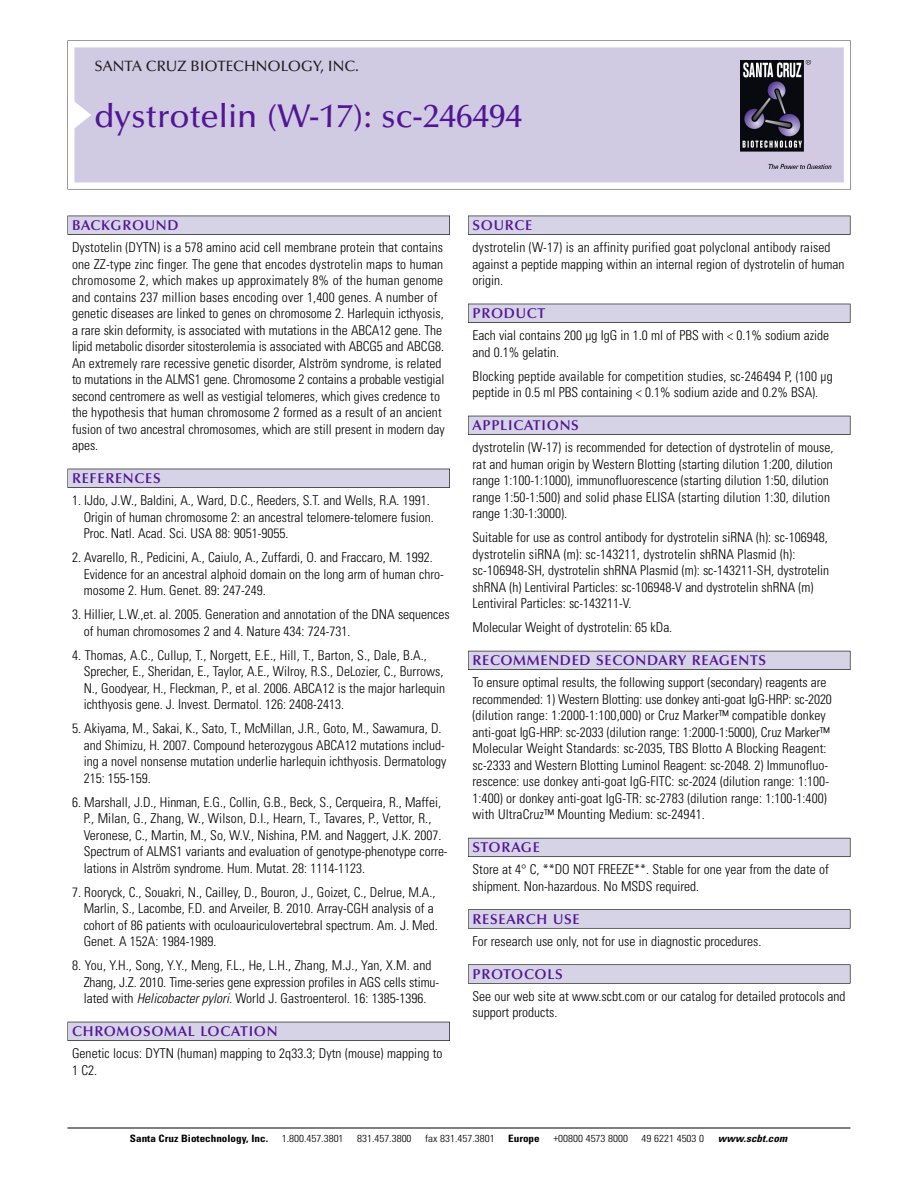
<style>
.page{position:relative;width:918px;height:1188px;background:#fff}
.page>*{position:absolute;margin:0;border:0;box-sizing:border-box;transform-origin:0 0}
.t1{font:500 33px "Optima";color:#511695}
.t2{font:500 15px "Optima";color:#231f20}
.t3{font:600 14.25px "Optima";letter-spacing:.05em;color:#511695}
.t4{font:300 condensed 13.5px/16.5px "Univers";color:#000}
.t5{font:300 condensed 10.2px "Univers";color:#000;scale:1.1 1}
.t6{font:700 condensed 10.2px "Univers";color:#000;scale:1.1 1}
.t7{font:italic 700 condensed 10.2px "Univers";letter-spacing:.005em;color:#000;scale:1.1 1}
.s1{font-style:italic}
</style>
<div class="page">
<svg style="left:68px;top:40px;width:783px;height:149px"></svg>
<div style="left:74px;top:47px;width:770px;height:135px;background:#d1cae3"></div>
<img style="left:741px;top:60px;width:90px;height:108px">
<div style="left:68px;top:216px;width:382px;height:19px;background:#525155"></div>
<div style="left:68px;top:216px;width:381px;height:18px;background:#d7d3e7"></div>
<div style="left:68px;top:469px;width:382px;height:19px;background:#515055"></div>
<div style="left:68px;top:469px;width:381px;height:18px;background:#d7d3e7"></div>
<div style="left:68px;top:1022px;width:382px;height:19px;background:#525158"></div>
<div style="left:68px;top:1022px;width:381px;height:18px;background:#d7d3e7"></div>
<div style="left:468px;top:216px;width:382px;height:19px;background:#525155"></div>
<div style="left:468px;top:216px;width:382px;height:18px;background:#d7d3e7"></div>
<div style="left:468px;top:304px;width:382px;height:19px;background:#515055"></div>
<div style="left:468px;top:304px;width:382px;height:18px;background:#d7d3e7"></div>
<div style="left:468px;top:416px;width:382px;height:19px;background:#525158"></div>
<div style="left:468px;top:416px;width:382px;height:18px;background:#d7d3e7"></div>
<div style="left:468px;top:651px;width:382px;height:19px;background:#54535a"></div>
<div style="left:468px;top:651px;width:382px;height:18px;background:#d7d3e7"></div>
<div style="left:468px;top:838px;width:382px;height:19px;background:#5b5a62"></div>
<div style="left:468px;top:838px;width:382px;height:18px;background:#d7d3e7"></div>
<div style="left:468px;top:909px;width:382px;height:20px;background:#666667"></div>
<div style="left:468px;top:910px;width:382px;height:18px;background:#d7d3e7"></div>
<div style="left:468px;top:964px;width:382px;height:20px;background:#666"></div>
<div style="left:468px;top:965px;width:382px;height:18px;background:#d7d3e7"></div>
<hr style="left:68px;top:1128px;width:782px;height:1px;background:#000">
<p class="t2" style="left:94px;top:61px;width:266px">SANTA CRUZ BIOTECHNOLOGY, INC.</p>
<h1 class="t1" style="left:94px;top:103px;width:429px">dystrotelin (W-17): sc-246494</h1>
<p class="t3" style="left:72px;top:219px;width:108px">BACKGROUND</p>
<p class="t4" style="left:72px;top:240px;width:374px">Dystotelin (DYTN) is a 578 amino acid cell membrane protein that contains one ZZ-type zinc finger. The gene that encodes dystrotelin maps to human chromosome 2, which makes up approximately 8% of the human genome and contains 237 million bases encoding over 1,400 genes. A number of genetic diseases are linked to genes on chromosome 2. Harlequin icthyosis, a rare skin deformity, is associated with mutations in the ABCA12 gene. The lipid metabolic disorder sitosterolemia is associated with ABCG5 and ABCG8.<br>An extremely rare recessive genetic disorder, Alström syndrome, is related to mutations in the ALMS1 gene. Chromosome 2 contains a probable vestigial second centromere as well as vestigial telomeres, which gives credence to the hypothesis that human chromosome 2 formed as a result of an ancient fusion of two ancestral chromosomes, which are still present in modern day apes.</p>
<p class="t3" style="left:72px;top:473px;width:90px">REFERENCES</p>
<p class="t4" style="left:84px;top:493px;width:352px;text-indent:-12px">1. IJdo, J.W., Baldini, A., Ward, D.C., Reeders, S.T. and Wells, R.A. 1991.<br>Origin of human chromosome 2: an ancestral telomere-telomere fusion.<br>Proc. Natl. Acad. Sci. USA 88: 9051-9055.</p>
<p class="t4" style="left:84px;top:550px;width:362px;text-indent:-12px">2. Avarello, R., Pedicini, A., Caiulo, A., Zuffardi, O. and Fraccaro, M. 1992.<br>Evidence for an ancestral alphoid domain on the long arm of human chro&shy;mosome 2. Hum. Genet. 89: 247-249.</p>
<p class="t4" style="left:84px;top:607px;width:368px;text-indent:-12px">3. Hillier, L.W.,et. al. 2005. Generation and annotation of the DNA sequences of human chromosomes 2 and 4. Nature 434: 724-731.</p>
<p class="t4" style="left:84px;top:648px;width:363px;text-indent:-12px">4. Thomas, A.C., Cullup, T., Norgett, E.E., Hill, T., Barton, S., Dale, B.A., Sprecher, E., Sheridan, E., Taylor, A.E., Wilroy, R.S., DeLozier, C., Burrows, N., Goodyear, H., Fleckman, P., et al. 2006. ABCA12 is the major harlequin ichthyosis gene. J. Invest. Dermatol. 126: 2408-2413.</p>
<p class="t4" style="left:84px;top:721px;width:364px;text-indent:-12px">5. Akiyama, M., Sakai, K., Sato, T., McMillan, J.R., Goto, M., Sawamura, D. and Shimizu, H. 2007. Compound heterozygous ABCA12 mutations includ&shy;ing a novel nonsense mutation underlie harlequin ichthyosis. Dermatology 215: 155-159.</p>
<p class="t4" style="left:84px;top:795px;width:365px;text-indent:-12px">6. Marshall, J.D., Hinman, E.G., Collin, G.B., Beck, S., Cerqueira, R., Maffei, P., Milan, G., Zhang, W., Wilson, D.I., Hearn, T., Tavares, P., Vettor, R., Veronese, C., Martin, M., So, W.V., Nishina, P.M. and Naggert, J.K. 2007.<br>Spectrum of ALMS1 variants and evaluation of genotype-phenotype corre&shy;lations in Alström syndrome. Hum. Mutat. 28: 1114-1123.</p>
<p class="t4" style="left:84px;top:885px;width:356px;text-indent:-12px">7. Rooryck, C., Souakri, N., Cailley, D., Bouron, J., Goizet, C., Delrue, M.A., Marlin, S., Lacombe, F.D. and Arveiler, B. 2010. Array-CGH analysis of a cohort of 86 patients with oculoauriculovertebral spectrum. Am. J. Med.<br>Genet. A 152A: 1984-1989.</p>
<p class="t4" style="left:84px;top:958px;width:357px;text-indent:-12px">8. You, Y.H., Song, Y.Y., Meng, F.L., He, L.H., Zhang, M.J., Yan, X.M. and<br>Zhang, J.Z. 2010. Time-series gene expression profiles in AGS cells stimu&shy;lated with <span class="s1">Helicobacter pylori.</span> World J. Gastroenterol. 16: 1385-1396.</p>
<p class="t3" style="left:72px;top:1026px;width:207px">CHROMOSOMAL LOCATION</p>
<p class="t4" style="left:72px;top:1046px;width:372px">Genetic locus: DYTN (human) mapping to 2q33.3; Dytn (mouse) mapping to<br>1 C2.</p>
<p class="t3" style="left:473px;top:219px;width:61px">SOURCE</p>
<p class="t4" style="left:473px;top:240px;width:373px">dystrotelin (W-17) is an affinity purified goat polyclonal antibody raised against a peptide mapping within an internal region of dystrotelin of human origin.</p>
<p class="t3" style="left:473px;top:308px;width:74px">PRODUCT</p>
<p class="t4" style="left:473px;top:328px;width:358px">Each vial contains 200 µg IgG in 1.0 ml of PBS with &lt; 0.1% sodium azide and 0.1% gelatin.</p>
<p class="t4" style="left:473px;top:369px;width:362px">Blocking peptide available for competition studies, sc-246494 P, (100 µg peptide in 0.5 ml PBS containing &lt; 0.1% sodium azide and 0.2% BSA).</p>
<p class="t3" style="left:473px;top:420px;width:108px">APPLICATIONS</p>
<p class="t4" style="left:473px;top:440px;width:363px">dystrotelin (W-17) is recommended for detection of dystrotelin of mouse, rat and human origin by Western Blotting (starting dilution 1:200, dilution range 1:100-1:1000), immunofluorescence (starting dilution 1:50, dilution range 1:50-1:500) and solid phase ELISA (starting dilution 1:30, dilution range 1:30-1:3000).</p>
<p class="t4" style="left:473px;top:530px;width:358px">Suitable for use as control antibody for dystrotelin siRNA (h): sc-106948, dystrotelin siRNA (m): sc-143211, dystrotelin shRNA Plasmid (h): sc-106948-SH, dystrotelin shRNA Plasmid (m): sc-143211-SH, dystrotelin shRNA (h) Lentiviral Particles: sc-106948-V and dystrotelin shRNA (m)<br>Lentiviral Particles: sc-143211-V.</p>
<p class="t4" style="left:473px;top:620px;width:201px">Molecular Weight of dystrotelin: 65 kDa.</p>
<p class="t3" style="left:473px;top:655px;width:295px">RECOMMENDED SECONDARY REAGENTS</p>
<p class="t4" style="left:473px;top:675px;width:361px">To ensure optimal results, the following support (secondary) reagents are recommended: 1) Western Blotting: use donkey anti-goat IgG-HRP: sc-2020 (dilution range: 1:2000-1:100,000) or Cruz Marker™ compatible donkey anti-goat IgG-HRP: sc-2033 (dilution range: 1:2000-1:5000), Cruz Marker™ Molecular Weight Standards: sc-2035, TBS Blotto A Blocking Reagent: sc-2333 and Western Blotting Luminol Reagent: sc-2048. 2) Immunofluo&shy;rescence: use donkey anti-goat IgG-FITC: sc-2024 (dilution range: 1:100- 1:400) or donkey anti-goat IgG-TR: sc-2783 (dilution range: 1:100-1:400) with UltraCruz™ Mounting Medium: sc-24941.</p>
<p class="t3" style="left:473px;top:842px;width:69px">STORAGE</p>
<p class="t4" style="left:473px;top:862px;width:358px">Store at 4° C, **DO NOT FREEZE**. Stable for one year from the date of shipment. Non-hazardous. No MSDS required.</p>
<p class="t3" style="left:473px;top:913px;width:109px">RESEARCH USE</p>
<p class="t4" style="left:473px;top:934px;width:290px">For research use only, not for use in diagnostic procedures.</p>
<p class="t3" style="left:473px;top:968px;width:92px">PROTOCOLS</p>
<p class="t4" style="left:473px;top:989px;width:375px">See our web site at www.scbt.com or our catalog for detailed protocols and support products.</p>
<p class="t6" style="left:130px;top:1135px;width:127px">Santa Cruz Biotechnology, Inc.</p>
<p class="t5" style="left:282px;top:1135px;width:58px">1.800.457.3801</p>
<p class="t5" style="left:357px;top:1135px;width:51px">831.457.3800</p>
<p class="t5" style="left:425px;top:1135px;width:65px">fax 831.457.3801</p>
<p class="t6" style="left:508px;top:1135px;width:30px">Europe</p>
<p class="t5" style="left:553px;top:1135px;width:69px">+00800 4573 8000</p>
<p class="t5" style="left:642px;top:1135px;width:58px">49 6221 4503 0</p>
<p class="t7" style="left:718px;top:1135px;width:64px">www.scbt.com</p>
</div>
